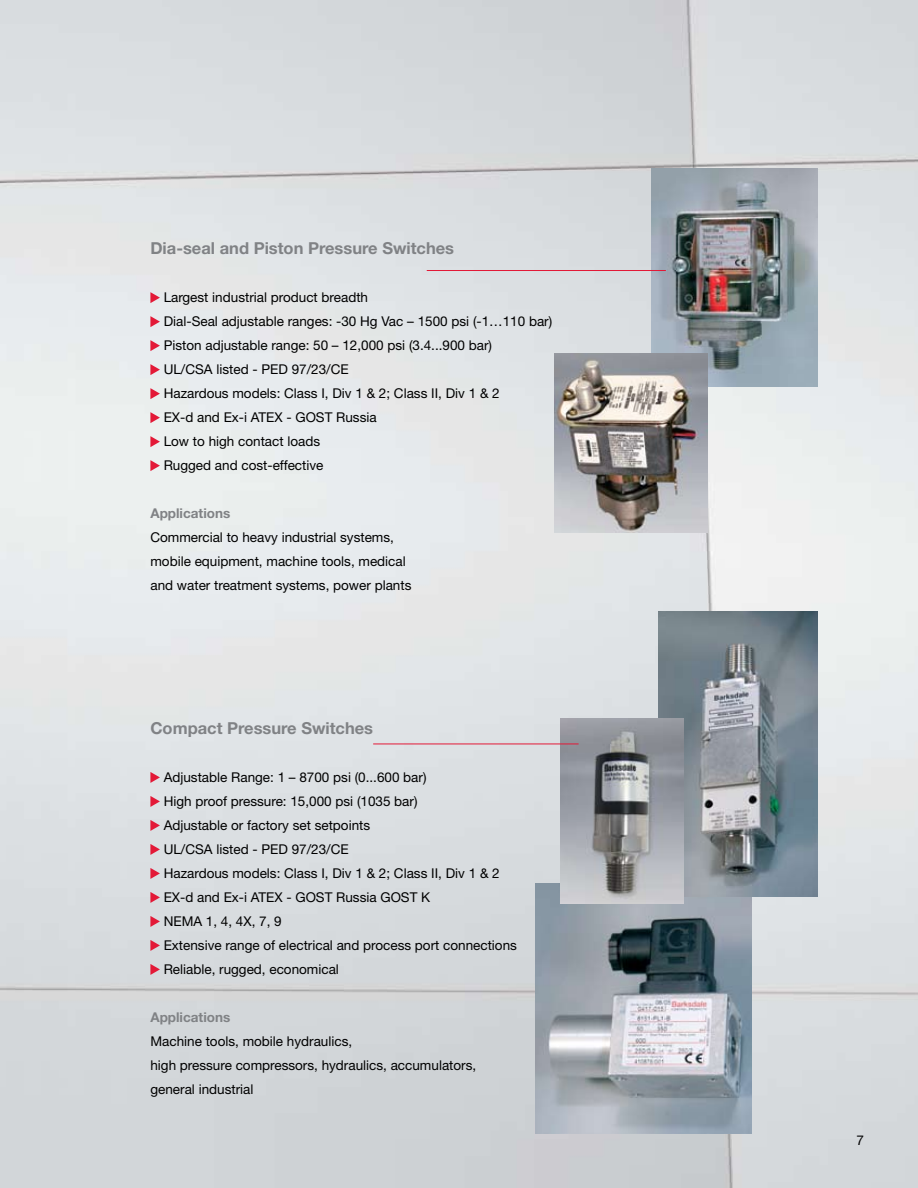
<style>
.page{position:relative;width:918px;height:1188px;background:#fff}
.page>*{position:absolute;margin:0;border:0;box-sizing:border-box;transform-origin:0 0}
.t1{font:700 16.5px "Helvetica Neue";color:#808285}
.t2{font:13.5px/24px "Helvetica Neue";color:#000}
.t3{font:700 13.5px "Helvetica Neue";color:#808285}
</style>
<div class="page">
<img style="left:0;top:0;width:918px;height:1188px">
<img style="left:536px;top:883px;width:216px;height:251px">
<svg style="left:150px;top:292px;width:10px;height:11px"></svg>
<svg style="left:150px;top:316px;width:10px;height:11px"></svg>
<svg style="left:150px;top:340px;width:10px;height:11px"></svg>
<svg style="left:150px;top:364px;width:10px;height:11px"></svg>
<svg style="left:150px;top:388px;width:10px;height:11px"></svg>
<svg style="left:150px;top:412px;width:10px;height:11px"></svg>
<svg style="left:150px;top:436px;width:10px;height:11px"></svg>
<svg style="left:150px;top:460px;width:10px;height:11px"></svg>
<svg style="left:150px;top:772px;width:10px;height:11px"></svg>
<svg style="left:150px;top:796px;width:10px;height:11px"></svg>
<svg style="left:150px;top:820px;width:10px;height:11px"></svg>
<svg style="left:150px;top:844px;width:10px;height:11px"></svg>
<svg style="left:150px;top:868px;width:10px;height:11px"></svg>
<svg style="left:150px;top:892px;width:10px;height:11px"></svg>
<svg style="left:150px;top:916px;width:10px;height:11px"></svg>
<svg style="left:150px;top:940px;width:10px;height:11px"></svg>
<svg style="left:150px;top:964px;width:10px;height:11px"></svg>
<img style="left:652px;top:168px;width:165px;height:218px">
<img style="left:659px;top:611px;width:158px;height:286px">
<img style="left:561px;top:718px;width:123px;height:185px">
<hr style="left:373px;top:744px;width:206px;height:1px;background:#e31937">
<hr style="left:427px;top:270px;width:239px;height:1px;background:#e31937">
<img style="left:555px;top:353px;width:153px;height:180px">
<p class="t1" style="left:150px;top:238px;width:305px">Dia-seal and Piston Pressure Switches</p>
<p class="t2" style="left:164px;top:285px;width:390px">Largest industrial product breadth<br>Dial-Seal adjustable ranges: -30 Hg Vac – 1500 psi (-1…110 bar)<br>Piston adjustable range: 50 – 12,000 psi (3.4...900 bar)<br>UL/CSA listed - PED 97/23/CE<br>Hazardous models: Class I, Div 1 &amp; 2; Class II, Div 1 &amp; 2<br>EX-d and Ex-i ATEX - GOST Russia<br>Low to high contact loads<br>Rugged and cost-effective</p>
<p class="t3" style="left:150px;top:505px;width:81px">Applications</p>
<p class="t2" style="left:150px;top:525px;width:263px">Commercial to heavy industrial systems, mobile equipment, machine tools, medical and water treatment systems, power plants</p>
<p class="t1" style="left:150px;top:718px;width:224px">Compact Pressure Switches</p>
<p class="t2" style="left:164px;top:765px;width:355px">Adjustable Range: 1 – 8700 psi (0...600 bar)<br>High proof pressure: 15,000 psi (1035 bar)<br>Adjustable or factory set setpoints<br>UL/CSA listed - PED 97/23/CE<br>Hazardous models: Class I, Div 1 &amp; 2; Class II, Div 1 &amp; 2<br>EX-d and Ex-i ATEX - GOST Russia GOST K<br>NEMA 1, 4, 4X, 7, 9<br>Extensive range of electrical and process port connections Reliable, rugged, economical</p>
<p class="t3" style="left:150px;top:1009px;width:81px">Applications</p>
<p class="t2" style="left:150px;top:1029px;width:327px">Machine tools, mobile hydraulics,<br>high pressure compressors, hydraulics, accumulators, general industrial</p>
<p class="t2" style="left:856px;top:1128px;width:9px">7</p>
</div>
